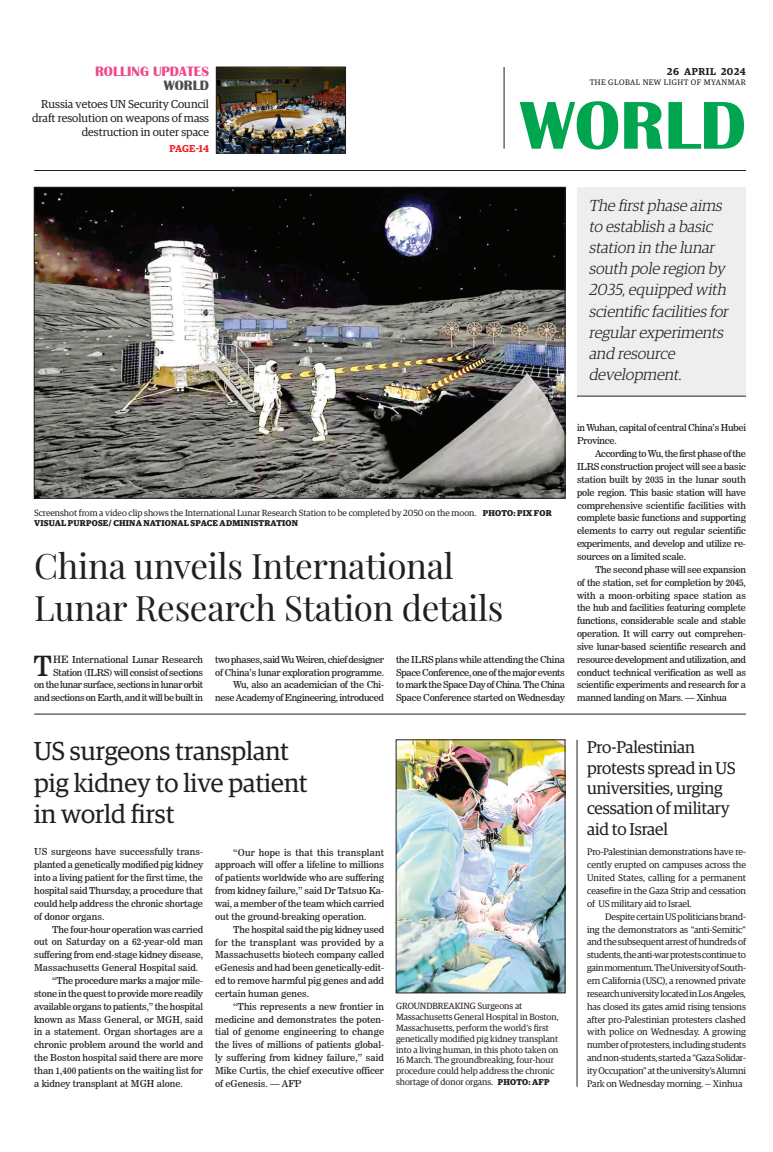
<style>
.page{position:relative;width:773px;height:1152px;background:#fff}
.page>*{position:absolute;margin:0;border:0;box-sizing:border-box;transform-origin:0 0}
.t1{font:700 70px "Britannic";color:#00a54f}
._2_Clm_Head{font:35px/42px "Playfair Display";letter-spacing:-.01em;color:#231f20}
._1st_Drop{font:27.6px "News 706 BT Roman C";color:#231f20}
.t2{font:26px/31.2px "Guardian Egyp";color:#231f20}
.Brief_Head{font:17px/20.4px "Guardian Egyp";letter-spacing:-.01em;color:#231f20}
.t3{font:italic 300 16px/21.2px "Guardian Egyp";color:#231f20}
.t4{font:700 14px "Britannic";color:#ef488a}
.t5{font:700 14px "Britannic";color:#4b4c4d}
.t6{font:11.5px/13.8px "Guardian Egyp";color:#231f20;text-align:right}
.t7{font:600 10px "Guardian Egyp";letter-spacing:.06em;color:#231f20}
.Spill_Style{font:600 10px "Guardian Egyp";letter-spacing:-.005em;color:#ee1d23}
._2nd_Body{font:9.5px/12.9px "News 706 BT Roman C";letter-spacing:-.015em;color:#231f20;text-align:justify}
.Brief_2nd_Body{font:9.5px/12.9px "Guardian Egyp";letter-spacing:-.01em;color:#231f20;text-align:justify}
._1st_Drop-2{font:9.5px/12.9px "News 706 BT Roman C";letter-spacing:-.03em;color:#231f20;text-align:right}
.Normal_Para{font:9.5px/12.9px "News 706 BT Roman C";letter-spacing:-.005em;color:#231f20;text-align:justify}
.t8{font:9px/10.8px "Guardian Egyp";color:#231f20}
.t9{font:700 8.5px "Guardian Egyp";letter-spacing:.02em;color:#231f20}
.t10{font:8px "Guardian Egyp";letter-spacing:.06em;color:#231f20}
.s1{font-weight:700;font-size:8.5px}
.s2{font-size:10px}
</style>
<div class="page">
<hr style="left:34px;top:170px;width:712px;height:1px;background:#231f20">
<hr style="left:504px;top:67px;width:1px;height:82px;background:#231f20">
<div style="left:577px;top:187px;width:169px;height:208px;background:#eeeeef"></div>
<hr style="left:577px;top:396px;width:169px;height:1px;background:#231f20">
<img style="left:218px;top:69px;width:125px;height:82px">
<div style="left:216px;top:67px;width:129px;height:86px;border:1px solid #231f20"></div>
<img style="left:36px;top:189px;width:527px;height:307px">
<div style="left:34px;top:187px;width:531px;height:311px;border:1px solid #231f20"></div>
<hr style="left:34px;top:714px;width:712px;height:1px;background:#231f20">
<img style="left:398px;top:742px;width:165px;height:249px">
<hr style="left:576px;top:740px;width:1px;height:347px;background:#231f20">
<p class="t4" style="left:95px;top:64px;width:115px">ROLLING UPDATES</p>
<p class="t5" style="left:164px;top:78px;width:47px">WORLD</p>
<p class="t6" style="left:32px;top:97px;width:178px">Russia vetoes UN Security Council draft resolution on weapons of mass destruction in outer space</p>
<p class="Spill_Style" style="left:169px;top:141px;width:41px">PAGE-14</p>
<p class="t7" style="left:667px;top:64px;width:80px">26 APRIL 2024</p>
<p class="t10" style="left:589px;top:76px;width:158px">THE GLOBAL NEW LIGHT OF MYANMAR</p>
<h1 class="t1" style="left:520px;top:86px;width:227px">WORLD</h1>
<p class="t3" style="left:588px;top:194px;width:144px">The firstphase aims to establish a basic station in the lunar south pole region by<br>2035,equipped with scientific facilities for regularexperiments and resource development.</p>
<p class="t8" style="left:34px;top:507px;width:519px">Screenshot from a video clip shows the International Lunar Research Station to be completed by 2050 on the moon. <span class="s1">PHOTO: PIX FOR</span></p>
<p class="t9" style="left:34px;top:517px;width:265px">VISUAL PURPOSE/ CHINA NATIONAL SPACE ADMINISTRATION</p>
<p class="_2_Clm_Head" style="left:34px;top:542px;width:470px">China unveils International<br>Lunar Research Station details</p>
<p class="_1st_Drop-2" style="left:34px;top:653px;width:170px"><span class="s2">HE</span> International Lunar Research Station (ILRS) will consist of sections<br>on the lunar surface, sections in lunar orbit and sections on Earth, and it will be built in</p>
<p class="_1st_Drop-2" style="left:215px;top:653px;width:170px;text-align:left">two phases, said Wu Weiren, chief designer of China’s lunar exploration programme.</p>
<p class="_1st_Drop" style="left:34px;top:649px;width:20px">T</p>
<p class="_2nd_Body" style="left:215px;top:679px;width:170px;text-align:right">Wu, also an academician of the Chi&shy;nese Academy of Engineering, introduced</p>
<p class="_2nd_Body" style="left:396px;top:653px;width:170px">the ILRS plans while attending the China Space Conference, one of the major events to mark the Space Day of China. The China Space Conference started on Wednesday</p>
<p class="_2nd_Body" style="left:577px;top:422px;width:170px">in Wuhan, capital of central China’s Hubei<br>Province.</p>
<p class="_2nd_Body" style="left:577px;top:447px;width:170px;text-indent:18px">According to Wu, the first phase of the ILRS construction project will see a basic station built by 2035 in the lunar south pole region. This basic station will have comprehensive scientific facilities with complete basic functions and supporting elements to carry out regular scientific experiments, and develop and utilize re&shy;sources on a limited scale.</p>
<p class="_2nd_Body" style="left:577px;top:563px;width:170px;text-indent:18px">The second phase will see expansion of the station, set for completion by 2045, with a moon-orbiting space station as the hub and facilities featuring complete functions, considerable scale and stable operation. It will carry out comprehen&shy;sive lunar-based scientific research and resource development and utilization, and conduct technical verification as well as scientific experiments and research for a manned landing on Mars. — Xinhua</p>
<p class="t2" style="left:34px;top:734px;width:275px">US surgeons transplant pig kidney to live patient in world first</p>
<p class="Normal_Para" style="left:34px;top:846px;width:170px">US surgeons have successfully trans&shy;planted a genetically modified pig kidney into a living patient for the first time, the hospital said Thursday, a procedure that could help address the chronic shortage of donor organs.</p>
<p class="_2nd_Body" style="left:34px;top:923px;width:170px;text-indent:18px">The four-hour operation was carried out on Saturday on a 62-year-old man suffering from end-stage kidney disease, Massachusetts General Hospital said.</p>
<p class="_2nd_Body" style="left:34px;top:974px;width:170px;text-indent:18px">“The procedure marks a major mile&shy;stone in the quest to provide more readily available organs to patients,” the hospital known as Mass General, or MGH, said in a statement. Organ shortages are a chronic problem around the world and the Boston hospital said there are more than 1,400 patients on the waiting list for a kidney transplant at MGH alone.</p>
<p class="_2nd_Body" style="left:215px;top:846px;width:170px;text-indent:18px">“Our hope is that this transplant approach will offer a lifeline to millions of patients worldwide who are suffering from kidney failure,” said Dr Tatsuo Ka&shy;wai, a member of the team which carried out the ground-breaking operation.</p>
<p class="_2nd_Body" style="left:215px;top:923px;width:170px;text-indent:18px">The hospital said the pig kidney used for the transplant was provided by a Massachusetts biotech company called eGenesis and had been genetically-edit&shy;ed to remove harmful pig genes and add certain human genes.</p>
<p class="_2nd_Body" style="left:215px;top:1000px;width:170px;text-indent:18px">“This represents a new frontier in medicine and demonstrates the poten&shy;tial of genome engineering to change the lives of millions of patients global&shy;ly suffering from kidney failure,” said Mike Curtis, the chief executive officer of eGenesis. — AFP</p>
<p class="t8" style="left:396px;top:1000px;width:164px">GROUNDBREAKING Surgeons at Massachusetts General Hospital in Boston, Massachusetts, perform the world’s first genetically modified pig kidney transplant into a living human, in this photo taken on 16 March. The groundbreaking, four-hour procedure could help address the chronic shortage of donor organs. <span class="s1">PHOTO: AFP</span></p>
<p class="Brief_Head" style="left:587px;top:736px;width:150px">Pro-Palestinian protests spread in US universities, urging cessation of military aid to Israel</p>
<p class="Brief_2nd_Body" style="left:587px;top:845px;width:160px">Pro-Palestinian demonstrations have re&shy;cently erupted on campuses across the United States, calling for a permanent ceasefire in the Gaza Strip and cessation of US military aid to Israel.</p>
<p class="Brief_2nd_Body" style="left:587px;top:909px;width:160px;text-indent:18px">Despite certain US politicians brand&shy;ing the demonstrators as “anti-Semitic” and the subsequent arrest of hundreds of students, the anti-war protests continue to gain momentum. The University of South&shy;ern California (USC), a renowned private research university located in Los Angeles, has closed its gates amid rising tensions after pro-Palestinian protesters clashed with police on Wednesday. A growing number of protesters, including students and non-students, started a “Gaza Solidar&shy;ity Occupation” at the university’s Alumni Park on Wednesday morning. — Xinhua</p>
</div>
